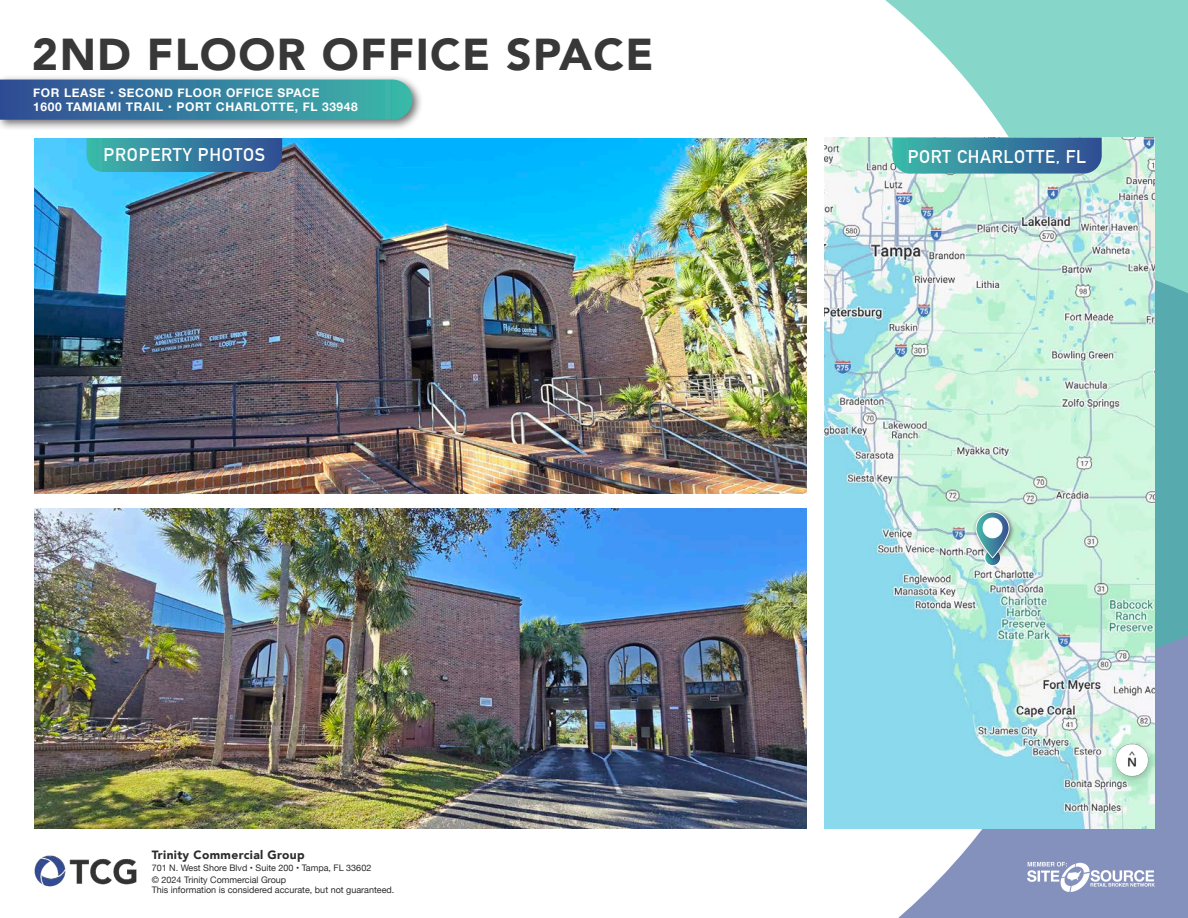
<style>
.page{position:relative;width:1188px;height:918px;background:#fff}
.page>*{position:absolute;margin:0;border:0;box-sizing:border-box;transform-origin:0 0}
.t1{font:900 44.55px "Avenir";letter-spacing:.03em;color:#383839}
.t2{font:700 18px "DIN Alternate";letter-spacing:.04em;color:#fff}
.t3{font:700 12px "Helvetica Neue";letter-spacing:.05em;color:#fff}
.t4{font:900 12px "Avenir";letter-spacing:.03em;color:#2b2b2b}
.t5{font:9px "Helvetica Neue";color:#2b2b2b}
</style>
<div class="page">
<div style="left:0;top:74px;width:424px;height:57px;background:#231f20;opacity:.65"></div>
<svg style="left:0;top:80px;width:412px;height:40px;background:#37809f"></svg>
<svg style="left:898px;top:673px;width:290px;height:245px;fill:#8491bc"></svg>
<svg style="left:824px;top:0;width:364px;height:673px;fill:#87d6ca"></svg>
<img style="left:34px;top:508px;width:773px;height:321px">
<img style="left:34px;top:138px;width:773px;height:356px">
<img style="left:824px;top:138px;width:330px;height:691px">
<svg style="left:985px;top:549px;width:16px;height:17px"></svg>
<div style="left:984px;top:549px;width:17px;height:17px;border:1px solid #fff;border-radius:50%"></div>
<div style="left:972px;top:508px;width:44px;height:55px;background:#231f20;opacity:.75"></div>
<svg style="left:976px;top:512px;width:33px;height:46px"></svg>
<svg style="left:892px;top:138px;width:210px;height:36px;background:#3b85a1"></svg>
<svg style="left:87px;top:138px;width:195px;height:34px;background:#3783a0"></svg>
<div style="left:1110px;top:739px;width:47px;height:47px;background:#231f20;opacity:.25"></div>
<img style="left:1114px;top:743px;width:35px;height:35px">
<svg style="left:1019px;top:850px;width:145px;height:54px;background:#96a1c5"></svg>
<img style="left:34px;top:779px;width:126px;height:108px">
<p class="t1" style="left:32px;top:17px;width:623px">2ND FLOOR OFFICE SPACE</p>
<p class="t3" style="left:33px;top:83px;width:288px">FOR LEASE • SECOND FLOOR OFFICE SPACE</p>
<p class="t3" style="left:33px;top:98px;width:326px">1600 TAMIAMI TRAIL • PORT CHARLOTTE, FL 33948</p>
<p class="t2" style="left:103px;top:141px;width:163px">PROPERTY PHOTOS</p>
<p class="t2" style="left:908px;top:143px;width:180px">PORT CHARLOTTE, FL</p>
<p class="t4" style="left:152px;top:844px;width:154px">Trinity Commercial Group</p>
<p class="t5" style="left:152px;top:861px;width:221px">701 N. West Shore Blvd • Suite 200 • Tampa, FL 33602</p>
<p class="t5" style="left:152px;top:873px;width:136px">© 2024 Trinity Commercial Group</p>
<p class="t5" style="left:152px;top:884px;width:244px">This information is considered accurate, but not guaranteed.</p>
</div>
